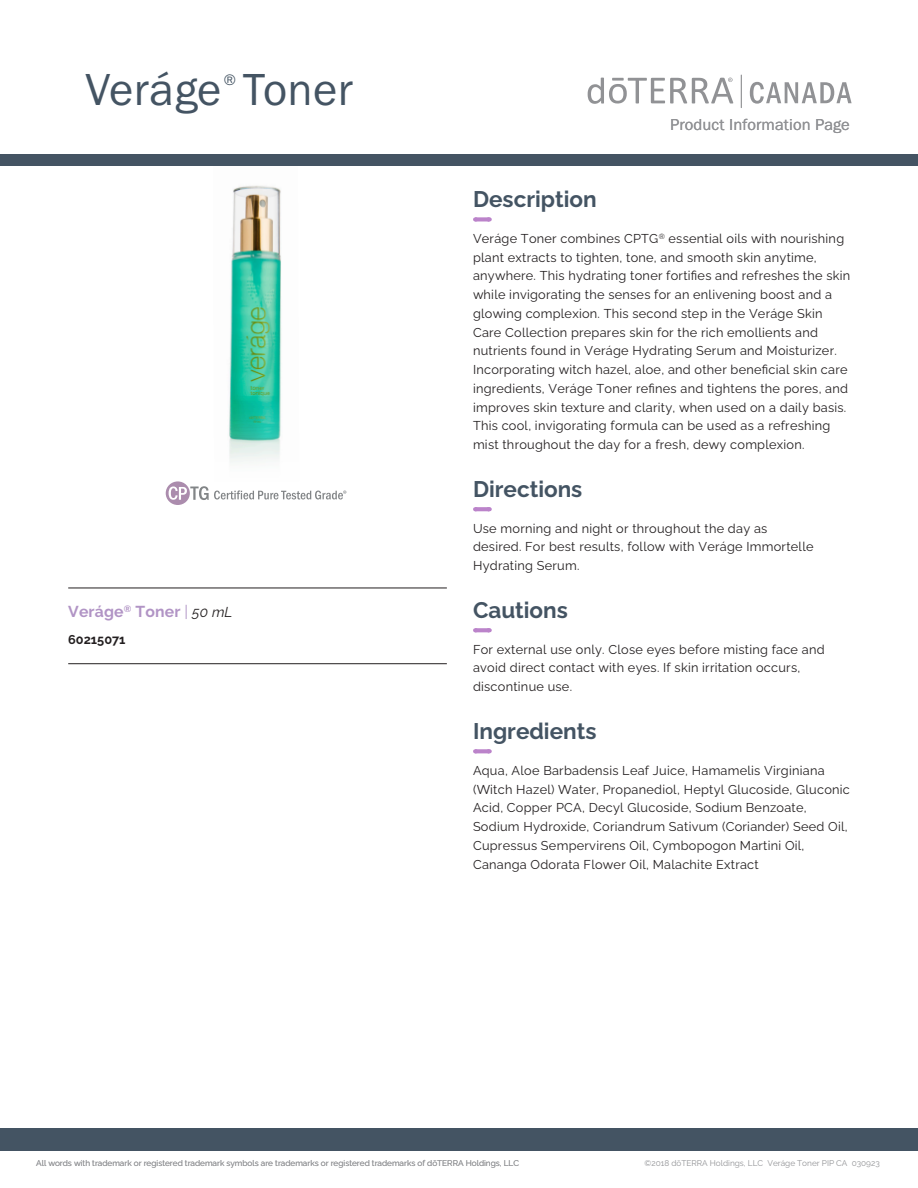
<style>
.page{position:relative;width:918px;height:1188px;background:#fff}
.page>*{position:absolute;margin:0;border:0;box-sizing:border-box;transform-origin:0 0}
.Main_Title{font:46.5px "Franklin Gothic URW Boo";letter-spacing:.01em;color:#445463}
.Header__Sanctuary_da{font:700 22.5px "Ralewayd T";color:#445463}
.t1{font:16.5px "Franklin Gothic URW Boo";letter-spacing:.01em;color:#919295}
.Tag_Title_Italic__To{font:700 15.75px "Ralewayd T";letter-spacing:.01em;color:#b194c5}
.Main_Title-2{font:15.75px "Franklin Gothic URW Boo";color:#445463}
.Body{font:12.75px/18.8px "Ralewayd T";letter-spacing:.02em;color:#231f20}
.Tag_SKU__Bottom_Rule{font:700 12.75px "Ralewayd T";color:#231f20}
.Footer_Right{font:8.25px "Ralewayd T";color:#919295}
.s1{font-weight:400}
.s2{font-weight:400;font-style:italic;font-size:14.25px;color:#231f20}
</style>
<div class="page">
<svg style="left:750px;top:82px;width:102px;height:22px"></svg>
<svg style="left:588px;top:78px;width:145px;height:26px"></svg>
<hr style="left:741px;top:75px;width:1px;height:33px;background:#919295">
<svg style="left:166px;top:481px;width:180px;height:24px"></svg>
<img style="left:213px;top:185px;width:86px;height:297px">
<hr style="left:68px;top:588px;width:379px;height:1px;background:#231f20">
<hr style="left:68px;top:663px;width:379px;height:1px;background:#231f20">
<svg style="left:476px;top:217px;width:6px;height:4px"></svg>
<svg style="left:482px;top:217px;width:8px;height:4px"></svg>
<svg style="left:476px;top:507px;width:6px;height:4px"></svg>
<svg style="left:482px;top:507px;width:8px;height:4px"></svg>
<svg style="left:476px;top:628px;width:6px;height:4px"></svg>
<svg style="left:482px;top:628px;width:8px;height:4px"></svg>
<svg style="left:476px;top:749px;width:6px;height:4px"></svg>
<svg style="left:482px;top:749px;width:8px;height:4px"></svg>
<div style="left:0;top:155px;width:918px;height:11px;background:#445463"></div>
<div style="left:0;top:1128px;width:918px;height:23px;background:#445463"></div>
<p class="Main_Title" style="left:85px;top:60px;width:137px">Veráge</p>
<p class="Main_Title-2" style="left:224px;top:70px;width:14px">®</p>
<p class="Main_Title" style="left:243px;top:60px;width:112px">Toner</p>
<p class="Tag_Title_Italic__To" style="left:68px;top:600px;width:166px">Veráge<sup>®</sup> Toner <span class="s1">|</span> <span class="s2">50 mL</span></p>
<p class="Tag_SKU__Bottom_Rule" style="left:68px;top:630px;width:59px">60215071</p>
<p class="t1" style="left:670px;top:114px;width:181px">Product Information Page</p>
<p class="Header__Sanctuary_da" style="left:473px;top:182px;width:125px">Description</p>
<p class="Body" style="left:473px;top:228px;width:379px">Veráge Toner combines CPTG<sup>®</sup> essential oils with nourishing plant extracts to tighten, tone, and smooth skin anytime, anywhere. This hydrating toner fortifies and refreshes the skin while invigorating the senses for an enlivening boost and a glowing complexion. This second step in the Veráge Skin Care Collection prepares skin for the rich emollients and nutrients found in Veráge Hydrating Serum and Moisturizer.<br>Incorporating witch hazel, aloe, and other beneficial skin care ingredients, Veráge Toner refines and tightens the pores, and improves skin texture and clarity, when used on a daily basis.<br>This cool, invigorating formula can be used as a refreshing mist throughout the day for a fresh, dewy complexion.</p>
<p class="Header__Sanctuary_da" style="left:473px;top:472px;width:111px">Directions</p>
<p class="Body" style="left:473px;top:517px;width:342px">Use morning and night or throughout the day as desired. For best results, follow with Veráge Immortelle<br>Hydrating Serum.</p>
<p class="Header__Sanctuary_da" style="left:473px;top:593px;width:96px">Cautions</p>
<p class="Body" style="left:473px;top:639px;width:353px">For external use only. Close eyes before misting face and avoid direct contact with eyes. If skin irritation occurs, discontinue use.</p>
<p class="Header__Sanctuary_da" style="left:473px;top:714px;width:125px">Ingredients</p>
<p class="Body" style="left:473px;top:760px;width:378px">Aqua, Aloe Barbadensis Leaf Juice, Hamamelis Virginiana (Witch Hazel) Water, Propanediol, Heptyl Glucoside, Gluconic Acid, Copper PCA, Decyl Glucoside, Sodium Benzoate, Sodium Hydroxide, Coriandrum Sativum (Coriander) Seed Oil, Cupressus Sempervirens Oil, Cymbopogon Martini Oil, Cananga Odorata Flower Oil, Malachite Extract</p>
<p class="Footer_Right" style="left:36px;top:1157px;width:484px">All words with trademark or registered trademark symbols are trademarks or registered trademarks of dōTERRA Holdings, LLC</p>
<p class="Footer_Right" style="left:645px;top:1157px;width:237px">©2018 dōTERRA Holdings, LLC Veráge Toner PIP CA 030923</p>
</div>
